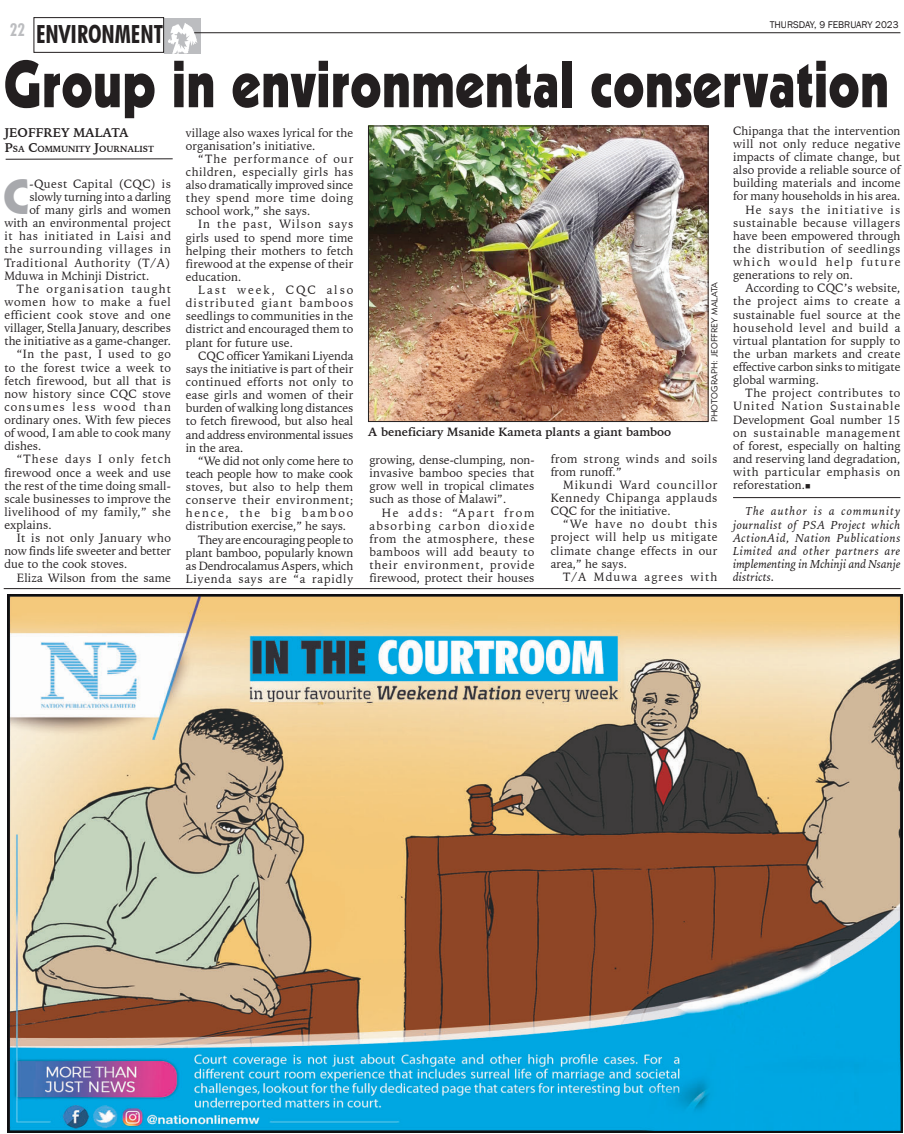
<style>
.page{position:relative;width:904px;height:1134px;background:#fff}
.page>*{position:absolute;margin:0;border:0;box-sizing:border-box;transform-origin:0 0}
._9_pt_bookplate{font:65px "Geometric 231 BT Heavy C";color:#231f20;scale:.85 1}
.IOWA{font:48.62px "Geometric 231 BT Heavy C";color:#a8a9ad}
.t1{font:700 condensed 25px "Futura BT";color:#231f20;scale:.96 1}
.t2{font:700 condensed 17.5px "Futura BT";color:#bcbdc0}
.IOWA-2{font:700 12.5px "Iowan Old Style BT";color:#231f20}
.IOWA-3{font:11.88px/13.1px "Iowan Old Style BT";letter-spacing:.01em;color:#231f20;text-align:justify}
.IOWA-4{font:italic 11.88px/13.1px "Iowan Old Style BT";color:#231f20;text-align:justify}
.IOWA-5{font:700 11.88px "Iowan Old Style BT";color:#231f20}
.IOWA-6{font:11.88px/13.1px "Iowan Old Style BT";letter-spacing:.045em;color:#231f20}
.IOWA-7{font:11.88px "Iowan Old Style BT";letter-spacing:-.015em;color:#231f20}
.IOWA-8{font:11.88px "Iowan Old Style BT";letter-spacing:.06em;color:#231f20}
.IOWA-9{font:11.88px "Iowan Old Style BT";letter-spacing:.055em;color:#231f20}
.IOWA-10{font:11.88px "Iowan Old Style BT";letter-spacing:.07em;color:#231f20}
.IOWA-11{font:11.88px "Iowan Old Style BT";letter-spacing:.035em;color:#231f20}
.IOWA-12{font:11.88px "Iowan Old Style BT";letter-spacing:.09em;color:#231f20}
.t3{font:10px "Franklin Gothic";color:#231f20}
.t4{font:8.75px "Geometric 415 BT Lite A";color:#231f20}
.IOWA-13{font:700 8.75px "Iowan Old Style BT";color:#231f20}
.s1{font-size:12.5px}
</style>
<div class="page">
<hr style="left:4px;top:588px;width:896px;height:1px;background:#231f20">
<img style="left:165px;top:18px;width:35px;height:36px">
<div style="left:34px;top:17px;width:130px;height:36px;border:1px solid #231f20"></div>
<img style="left:7px;top:594px;width:895px;height:538px">
<img style="left:370px;top:128px;width:336px;height:292px">
<div style="left:368px;top:126px;width:340px;height:296px;border:1px solid #231f20"></div>
<hr style="left:194px;top:32px;width:706px;height:1px;background:#231f20">
<svg style="left:5px;top:158px;width:168px;height:2px"></svg>
<hr style="left:733px;top:497px;width:167px;height:1px;background:#231f20">
<p class="t2" style="left:10px;top:19px;width:17px">22</p>
<p class="t1" style="left:36px;top:19px;width:134px">ENVIRONMENT</p>
<p class="t3" style="left:769px;top:19px;width:130px">THURSDAY, 9 FEBRUARY 2023</p>
<p class="_9_pt_bookplate" style="left:4px;top:44px;width:1043px">Group in environmental conservation</p>
<p class="IOWA-2" style="left:5px;top:125px;width:125px">JEOFFREY MALATA</p>
<p class="IOWA-13" style="left:5px;top:143px;width:151px"><span class="s1">P</span>SA <span class="s1">C</span>OMMUNITY <span class="s1">J</span>OURNALIST</p>
<p class="IOWA" style="left:3px;top:167px;width:28px">C</p>
<p class="IOWA-11" style="left:29px;top:176px;width:143px">-Quest Capital (CQC) is</p>
<p class="IOWA-7" style="left:29px;top:189px;width:143px">slowly turning into a darling</p>
<p class="IOWA-3" style="left:29px;top:203px;width:143px">of many girls and women</p>
<p class="IOWA-3" style="left:4px;top:216px;width:168px">with an environmental project</p>
<p class="IOWA-9" style="left:4px;top:229px;width:168px">it has initiated in Laisi and</p>
<p class="IOWA-10" style="left:4px;top:242px;width:168px">the surrounding villages in</p>
<p class="IOWA-8" style="left:4px;top:255px;width:168px">Traditional Authority (T/A)</p>
<p class="IOWA-3" style="left:4px;top:269px;width:146px">Mduwa in Mchinji District.</p>
<p class="IOWA-3" style="left:4px;top:282px;width:168px;text-indent:12px">The organisation taught women how to make a fuel efficient cook stove and one villager, Stella January, describes the initiative as a game-changer.</p>
<p class="IOWA-3" style="left:4px;top:348px;width:168px;text-indent:12px">“In the past, I used to go to the forest twice a week to fetch firewood, but all that is now history since CQC stove consumes less wood than ordinary ones. With few pieces of wood, I am able to cook many dishes.</p>
<p class="IOWA-3" style="left:4px;top:453px;width:168px;text-indent:12px">“These days I only fetch firewood once a week and use the rest of the time doing small&shy;scale businesses to improve the livelihood of my family,” she explains.</p>
<p class="IOWA-3" style="left:4px;top:531px;width:168px;text-indent:12px">It is not only January who now finds life sweeter and better due to the cook stoves.</p>
<p class="IOWA-3" style="left:17px;top:571px;width:156px">Eliza Wilson from the same</p>
<p class="IOWA-3" style="left:186px;top:126px;width:169px">village also waxes lyrical for the organisation’s initiative.</p>
<p class="IOWA-3" style="left:186px;top:152px;width:169px;text-indent:12px">“The performance of our children, especially girls has also dramatically improved since they spend more time doing school work,” she says.</p>
<p class="IOWA-3" style="left:186px;top:218px;width:169px;text-indent:12px">In the past, Wilson says girls used to spend more time helping their mothers to fetch firewood at the expense of their education.</p>
<p class="IOWA-3" style="left:186px;top:283px;width:169px;text-indent:12px">Last week, CQC also distributed giant bamboos seedlings to communities in the district and encouraged them to plant for future use.</p>
<p class="IOWA-3" style="left:186px;top:349px;width:169px;text-indent:12px">CQC officer Yamikani Liyenda says the initiative is part of their continued efforts not only to ease girls and women of their burden of walking long distances to fetch firewood, but also heal and address environmental issues in the area.</p>
<p class="IOWA-3" style="left:186px;top:454px;width:169px;text-indent:12px">“We did not only come here to teach people how to make cook stoves, but also to help them conserve their environment; hence, the big bamboo distribution exercise,” he says.</p>
<p class="IOWA-3" style="left:186px;top:533px;width:169px;text-indent:12px">They are encouraging people to plant bamboo, popularly known as Dendrocalamus Aspers, which Liyenda says are “a rapidly</p>
<p class="IOWA-5" style="left:368px;top:424px;width:304px">A beneficiary Msanide Kameta plants a giant bamboo</p>
<p class="t4" style="left:709px;top:422px;width:142px;rotate:-90deg">PHOTOGRAPH: JEOFFREY MALATA</p>
<p class="IOWA-3" style="left:369px;top:453px;width:166px">growing, dense-clumping, non&shy;invasive bamboo species that grow well in tropical climates such as those of Malawi”.</p>
<p class="IOWA-3" style="left:369px;top:506px;width:166px;text-indent:12px">He adds: “Apart from absorbing carbon dioxide from the atmosphere, these bamboos will add beauty to their environment, provide firewood, protect their houses</p>
<p class="IOWA-6" style="left:550px;top:452px;width:168px">from strong winds and soils from runoff.”</p>
<p class="IOWA-3" style="left:550px;top:478px;width:168px;text-indent:12px">Mikundi Ward councillor Kennedy Chipanga applauds CQC for the initiative.</p>
<p class="IOWA-3" style="left:550px;top:517px;width:168px;text-indent:12px">“We have no doubt this project will help us mitigate climate change effects in our area,” he says.</p>
<p class="IOWA-12" style="left:563px;top:569px;width:156px">T/A Mduwa agrees with</p>
<p class="IOWA-3" style="left:733px;top:124px;width:169px">Chipanga that the intervention will not only reduce negative impacts of climate change, but also provide a reliable source of building materials and income for many households in his area.</p>
<p class="IOWA-3" style="left:733px;top:203px;width:169px;text-indent:12px">He says the initiative is sustainable because villagers have been empowered through the distribution of seedlings which would help future generations to rely on.</p>
<p class="IOWA-3" style="left:733px;top:282px;width:169px;text-indent:12px">According to CQC’s website, the project aims to create a sustainable fuel source at the household level and build a virtual plantation for supply to the urban markets and create effective carbon sinks to mitigate global warming.</p>
<p class="IOWA-3" style="left:733px;top:387px;width:169px;text-indent:12px">The project contributes to United Nation Sustainable Development Goal number 15 on sustainable management of forest, especially on halting and reserving land degradation, with particular emphasis on reforestation.■</p>
<p class="IOWA-4" style="left:733px;top:505px;width:169px;text-indent:12px">The author is a community journalist of PSA Project which ActionAid, Nation Publications Limited and other partners are implementing in Mchinji and Nsanje districts.</p>
</div>
